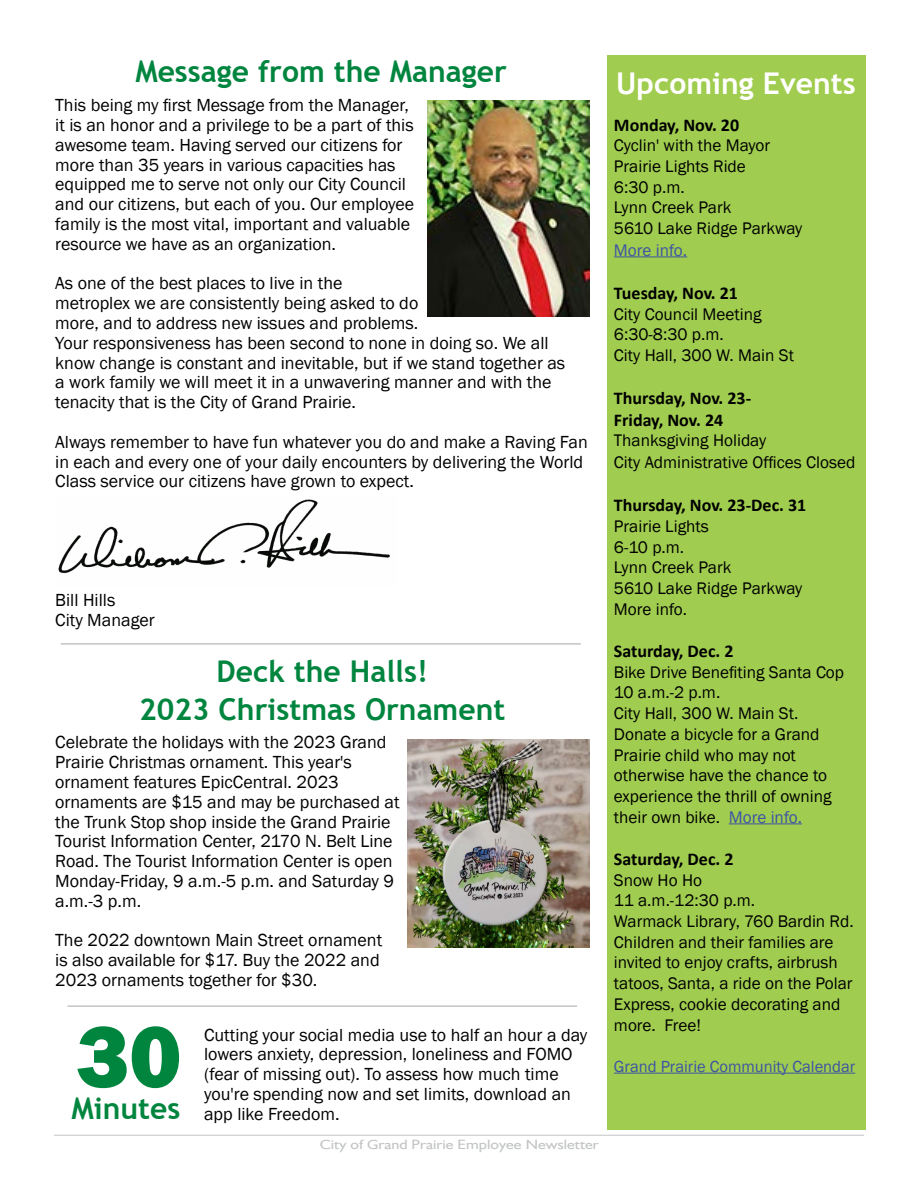
<style>
.page{position:relative;width:918px;height:1188px;background:#fff}
.page>*{position:absolute;margin:0;border:0;box-sizing:border-box;transform-origin:0 0}
.t1{font:800 90px "Franklin Gothic";color:#00853f}
.t2{font:700 30px/37.8px "Trebuchet MS";color:#00853f;text-align:center}
.t3{font:700 30px "Trebuchet MS";color:#fff}
.t4{font:18px/19.8px "Franklin Gothic";color:#000}
.t5{font:700 18px/21.6px "Calibri";color:#000}
.t6{font:17.25px/20.7px "Franklin Gothic";color:#000}
.t7{font:17.25px "Franklin Gothic";color:#3d53a4}
.t8{font:16.5px "Franklin Gothic";color:#3d53a4}
.t9{font:13.5px "Humanist";color:#c2c4c6;scale:1.18 1}
.s1{color:#3d53a4}
</style>
<div class="page">
<div style="left:607px;top:55px;width:258px;height:1075px;background:#a0cd4f"></div>
<hr style="left:54px;top:1135px;width:810px;height:1px;background:#c2c4c6">
<hr style="left:614px;top:256px;width:73px;height:1px;background:#3d53a4">
<hr style="left:729px;top:823px;width:73px;height:1px;background:#3d53a4">
<hr style="left:614px;top:1073px;width:241px;height:1px;background:#3d53a4">
<img style="left:58px;top:499px;width:332px;height:75px">
<img style="left:427px;top:100px;width:162px;height:216px">
<img style="left:408px;top:740px;width:181px;height:208px">
<hr style="left:61px;top:643px;width:520px;height:2px;background:#c2c4c6">
<hr style="left:68px;top:1005px;width:509px;height:2px;background:#c2c4c6">
<h2 class="t2" style="left:135px;top:53px;width:373px">Message from the Manager</h2>
<p class="t4" style="left:55px;top:96px;width:360px">This being my first Message from the Manager, it is an honor and a privilege to be a part of this awesome team. Having served our citizens for more than 35 years in various capacities has equipped me to serve not only our City Council and our citizens, but each of you. Our employee family is the most vital, important and valuable resource we have as an organization.</p>
<p class="t4" style="left:55px;top:274px;width:512px">As one of the best places to live in the<br>metroplex we are consistently being asked to do<br>more, and to address new issues and problems.<br>Your responsiveness has been second to none in doing so. We all know change is constant and inevitable, but if we stand together as a work family we will meet it in a unwavering manner and with the tenacity that is the City of Grand Prairie.</p>
<p class="t4" style="left:55px;top:432px;width:534px">Always remember to have fun whatever you do and make a Raving Fan in each and every one of your daily encounters by delivering the World<br>Class service our citizens have grown to expect.</p>
<p class="t4" style="left:55px;top:591px;width:101px">Bill Hills<br>City Manager</p>
<h2 class="t2" style="left:139px;top:653px;width:367px">Deck the Halls!<br>2023 Christmas Ornament</h2>
<p class="t4" style="left:55px;top:733px;width:346px">Celebrate the holidays with the 2023 Grand Prairie Christmas ornament. This year's ornament features EpicCentral. 2023 ornaments are $15 and may be purchased at the Trunk Stop shop inside the Grand Prairie Tourist Information Center, 2170 N. Belt Line Road. The Tourist Information Center is open Monday-Friday, 9 a.m.-5 p.m. and Saturday 9 a.m.-3 p.m.</p>
<p class="t4" style="left:55px;top:931px;width:328px">The 2022 downtown Main Street ornament is also available for $17. Buy the 2022 and<br>2023 ornaments together for $30.</p>
<h1 class="t1" style="left:76px;top:999px;width:107px">30</h1>
<h2 class="t2" style="left:72px;top:1089px;width:110px">Minutes</h2>
<p class="t4" style="left:204px;top:1025px;width:385px">Cutting your social media use to half an hour a day lowers anxiety, depression, loneliness and FOMO (fear of missing out). To assess how much time you're spending now and set limits, download an app like Freedom.</p>
<p class="t9" style="left:320px;top:1136px;width:238px">City of Grand Prairie Employee Newsletter</p>
<h2 class="t3" style="left:616px;top:65px;width:241px">Upcoming Events</h2>
<p class="t5" style="left:614px;top:113px;width:127px">Monday, Nov. 20</p>
<p class="t6" style="left:614px;top:135px;width:190px">Cyclin' with the Mayor<br>Prairie Lights Ride<br>6:30 p.m.<br>Lynn Creek Park<br>5610 Lake Ridge Parkway</p>
<p class="t7" style="left:614px;top:239px;width:75px">More info.</p>
<p class="t5" style="left:614px;top:282px;width:126px">Tuesday, Nov. 21</p>
<p class="t6" style="left:614px;top:304px;width:182px">City Council Meeting<br>6:30-8:30 p.m.<br>City Hall, 300 W. Main St</p>
<p class="t5" style="left:614px;top:387px;width:139px">Thursday, Nov. 23-<br>Friday, Nov. 24</p>
<p class="t6" style="left:614px;top:430px;width:243px;line-height:21.6px">Thanksgiving Holiday<br>City Administrative Offices Closed</p>
<p class="t5" style="left:614px;top:494px;width:194px">Thursday, Nov. 23-Dec. 31</p>
<p class="t6" style="left:614px;top:516px;width:190px">Prairie Lights<br>6-10 p.m.<br>Lynn Creek Park<br>5610 Lake Ridge Parkway<br>More info.</p>
<p class="t5" style="left:614px;top:640px;width:121px">Saturday, Dec. 2</p>
<p class="t6" style="left:614px;top:662px;width:232px">Bike Drive Benefiting Santa Cop<br>10 a.m.-2 p.m.<br>City Hall, 300 W. Main St.<br>Donate a bicycle for a Grand<br>Prairie child who may not otherwise have the chance to experience the thrill of owning their own bike. <span class="s1">More info.</span></p>
<p class="t5" style="left:614px;top:848px;width:121px">Saturday, Dec. 2</p>
<p class="t6" style="left:614px;top:870px;width:241px">Snow Ho Ho<br>11 a.m.-12:30 p.m.<br>Warmack Library, 760 Bardin Rd.<br>Children and their families are invited to enjoy crafts, airbrush tatoos, Santa, a ride on the Polar<br>Express, cookie decorating and more. Free!</p>
<p class="t8" style="left:614px;top:1056px;width:243px">Grand Prairie Community Calendar</p>
</div>
